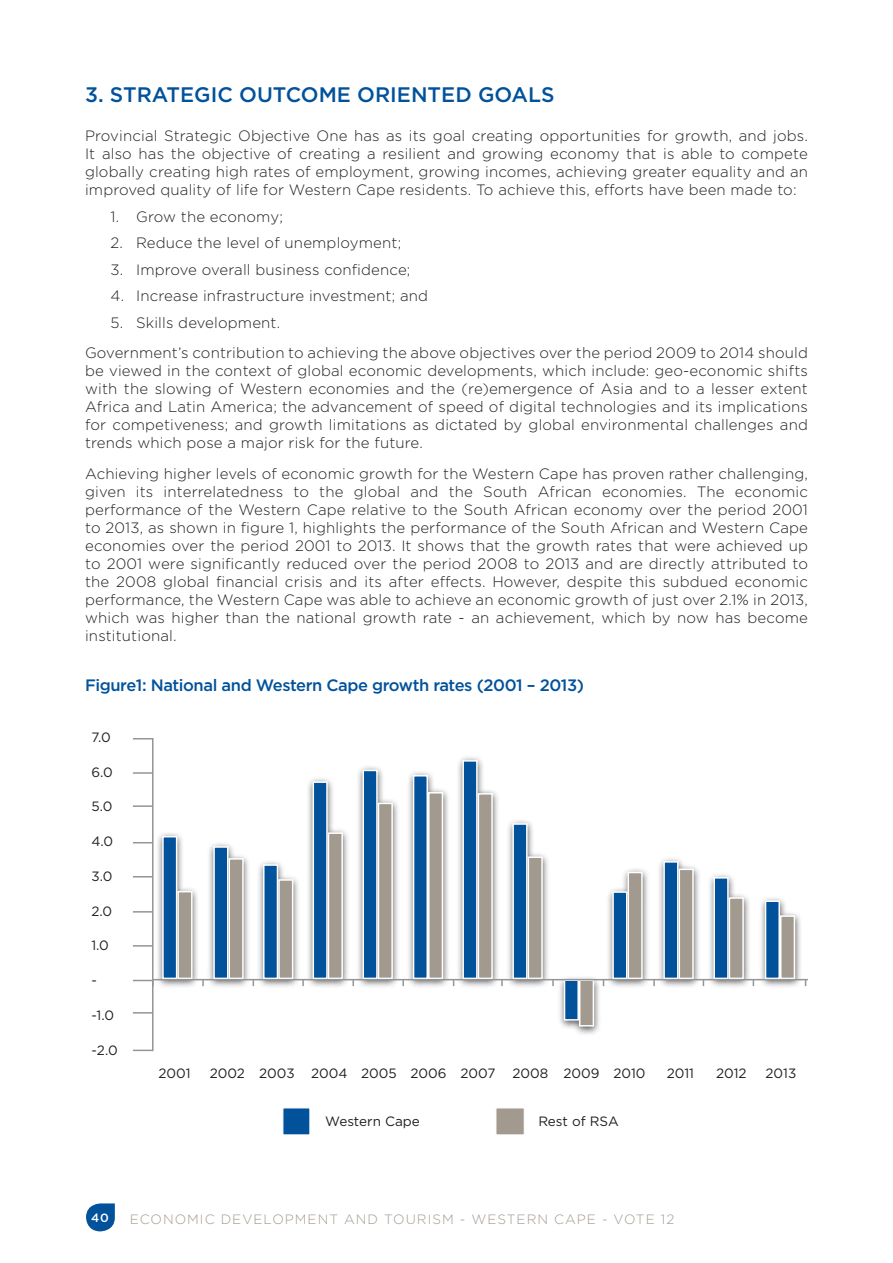
<style>
.page{position:relative;width:893px;height:1263px;background:#fff}
.page>*{position:absolute;margin:0;border:0;box-sizing:border-box;transform-origin:0 0}
.t1{font:500 21px "Gotham";color:#01529b}
.t2{font:500 16.5px "Gotham";letter-spacing:-.025em;color:#01529b}
.t3{font:300 15px/18px "Gotham";letter-spacing:.01em;color:#231f20;text-align:justify}
.t4{font:13.5px "Gotham";color:#231f20}
.t5{font:300 13.5px "Gotham";letter-spacing:.075em;color:#a39a8f}
.t6{font:500 12px "Gotham";color:#fff}
</style>
<div class="page">
<svg style="left:86px;top:1203px;width:29px;height:28px"></svg>
<hr style="left:133px;top:1049px;width:20px;height:2px;background:#939598">
<svg style="left:133px;top:1012px;width:19px;height:1px"></svg>
<svg style="left:133px;top:945px;width:19px;height:1px"></svg>
<svg style="left:133px;top:911px;width:19px;height:1px"></svg>
<svg style="left:133px;top:876px;width:19px;height:1px"></svg>
<svg style="left:133px;top:842px;width:19px;height:1px"></svg>
<hr style="left:133px;top:805px;width:20px;height:2px;background:#939598">
<hr style="left:133px;top:772px;width:20px;height:2px;background:#939598">
<svg style="left:133px;top:738px;width:19px;height:1px"></svg>
<hr style="left:152px;top:738px;width:2px;height:313px;background:#939598">
<div style="left:155px;top:754px;width:653px;height:287px;background:#231f20;opacity:.75"></div>
<div style="left:162px;top:836px;width:15px;height:143px;background:#01529b;border:2px solid #fff"></div>
<div style="left:213px;top:846px;width:15px;height:133px;background:#01529b;border:2px solid #fff"></div>
<div style="left:263px;top:864px;width:15px;height:115px;background:#01529b;border:2px solid #fff"></div>
<div style="left:313px;top:781px;width:15px;height:198px;background:#01529b;border:2px solid #fff"></div>
<div style="left:362px;top:770px;width:16px;height:209px;background:#01529b;border:2px solid #fff"></div>
<div style="left:413px;top:775px;width:15px;height:204px;background:#01529b;border:2px solid #fff"></div>
<div style="left:462px;top:760px;width:16px;height:219px;background:#01529b;border:2px solid #fff"></div>
<div style="left:512px;top:823px;width:16px;height:156px;background:#01529b;border:2px solid #fff"></div>
<div style="left:564px;top:979px;width:15px;height:41px;background:#01529b;border:2px solid #fff"></div>
<div style="left:612px;top:891px;width:15px;height:88px;background:#01529b;border:2px solid #fff"></div>
<div style="left:663px;top:861px;width:15px;height:118px;background:#01529b;border:2px solid #fff"></div>
<div style="left:713px;top:877px;width:16px;height:102px;background:#01529b;border:2px solid #fff"></div>
<div style="left:765px;top:900px;width:15px;height:79px;background:#01529b;border:2px solid #fff"></div>
<div style="left:177px;top:891px;width:16px;height:88px;background:#a39a8f;border:2px solid #fff"></div>
<div style="left:228px;top:858px;width:16px;height:121px;background:#a39a8f;border:2px solid #fff"></div>
<div style="left:278px;top:879px;width:15px;height:100px;background:#a39a8f;border:2px solid #fff"></div>
<div style="left:328px;top:832px;width:15px;height:147px;background:#a39a8f;border:2px solid #fff"></div>
<div style="left:378px;top:803px;width:15px;height:176px;background:#a39a8f;border:2px solid #fff"></div>
<div style="left:428px;top:792px;width:15px;height:187px;background:#a39a8f;border:2px solid #fff"></div>
<div style="left:478px;top:793px;width:15px;height:186px;background:#a39a8f;border:2px solid #fff"></div>
<div style="left:528px;top:856px;width:15px;height:123px;background:#a39a8f;border:2px solid #fff"></div>
<div style="left:579px;top:979px;width:15px;height:47px;background:#a39a8f;border:2px solid #fff"></div>
<div style="left:627px;top:872px;width:16px;height:107px;background:#a39a8f;border:2px solid #fff"></div>
<div style="left:678px;top:868px;width:16px;height:111px;background:#a39a8f;border:2px solid #fff"></div>
<div style="left:729px;top:897px;width:15px;height:82px;background:#a39a8f;border:2px solid #fff"></div>
<div style="left:780px;top:915px;width:15px;height:64px;background:#a39a8f;border:2px solid #fff"></div>
<svg style="left:653px;top:980px;width:2px;height:6px"></svg>
<svg style="left:552px;top:980px;width:2px;height:6px"></svg>
<svg style="left:501px;top:980px;width:2px;height:6px"></svg>
<svg style="left:402px;top:980px;width:2px;height:6px"></svg>
<svg style="left:352px;top:980px;width:2px;height:6px"></svg>
<svg style="left:302px;top:980px;width:2px;height:6px"></svg>
<svg style="left:202px;top:980px;width:2px;height:6px"></svg>
<svg style="left:133px;top:980px;width:21px;height:6px"></svg>
<hr style="left:152px;top:979px;width:656px;height:1px;background:#939598">
<div style="left:282px;top:1107px;width:28px;height:28px;background:#01529b;border:1px solid #fff"></div>
<div style="left:495px;top:1107px;width:30px;height:28px;background:#a39a8f;border:1px solid #fff"></div>
<h1 class="t1" style="left:85px;top:81px;width:471px">3. STRATEGIC OUTCOME ORIENTED GOALS</h1>
<p class="t3" style="left:85px;top:126px;width:724px">Provincial Strategic Objective One has as its goal creating opportunities for growth, and jobs.<br>It also has the objective of creating a resilient and growing economy that is able to compete globally creating high rates of employment, growing incomes, achieving greater equality and an improved quality of life for Western Cape residents. To achieve this, efforts have been made to:</p>
<p class="t3" style="left:111px;top:207px;width:174px">1. Grow the economy;</p>
<p class="t3" style="left:111px;top:233px;width:292px">2. Reduce the level of unemployment;</p>
<p class="t3" style="left:111px;top:260px;width:301px">3. I mprove overall business confidence;</p>
<p class="t3" style="left:111px;top:286px;width:319px">4. I ncrease infrastructure investment; and</p>
<p class="t3" style="left:85px;top:307px;width:724px;line-height:30.8px;text-indent:26px">5. Skills development.<br>Government’s contribution to achieving the above objectives over the period 2009 to 2014 should</p>
<p class="t3" style="left:85px;top:362px;width:724px">be viewed in the context of global economic developments, which include: geo-economic shifts with the slowing of Western economies and the (re)emergence of Asia and to a lesser extent Africa and Latin America; the advancement of speed of digital technologies and its implications for competiveness; and growth limitations as dictated by global environmental challenges and trends which pose a major risk for the future.</p>
<p class="t3" style="left:85px;top:464px;width:724px">Achieving higher levels of economic growth for the Western Cape has proven rather challenging, given its interrelatedness to the global and the South African economies. The economic performance of the Western Cape relative to the South African economy over the period 2001 to 2013, as shown in figure 1, highlights the performance of the South African and Western Cape economies over the period 2001 to 2013. It shows that the growth rates that were achieved up to 2001 were significantly reduced over the period 2008 to 2013 and are directly attributed to the 2008 global financial crisis and its after effects. However, despite this subdued economic performance, the Western Cape was able to achieve an economic growth of just over 2.1% in 2013, which was higher than the national growth rate - an achievement, which by now has become institutional.</p>
<p class="t2" style="left:85px;top:675px;width:500px">Figure1: National and Western Cape growth rates (2001 – 2013)</p>
<p class="t4" style="left:91px;top:728px;width:21px">7.0</p>
<p class="t4" style="left:91px;top:763px;width:23px">6.0</p>
<p class="t4" style="left:91px;top:798px;width:22px">5.0</p>
<p class="t4" style="left:91px;top:833px;width:23px">4.0</p>
<p class="t4" style="left:91px;top:867px;width:22px">3.0</p>
<p class="t4" style="left:91px;top:902px;width:22px">2.0</p>
<p class="t4" style="left:91px;top:937px;width:19px">1.0</p>
<p class="t4" style="left:91px;top:972px;width:7px">-</p>
<p class="t4" style="left:91px;top:1006px;width:24px">-1.0</p>
<p class="t4" style="left:91px;top:1041px;width:28px">-2.0</p>
<p class="t4" style="left:158px;top:1065px;width:34px">2001</p>
<p class="t4" style="left:210px;top:1065px;width:287px">2002 2003 2004 2005 2006 2007</p>
<p class="t4" style="left:512px;top:1065px;width:135px">2008 2009 2010</p>
<p class="t4" style="left:667px;top:1065px;width:29px">2011</p>
<p class="t4" style="left:716px;top:1065px;width:32px">2012</p>
<p class="t4" style="left:765px;top:1065px;width:32px">2013</p>
<p class="t4" style="left:325px;top:1112px;width:96px">Western Cape</p>
<p class="t4" style="left:538px;top:1112px;width:82px">Rest of RSA</p>
<p class="t6" style="left:91px;top:1210px;width:19px">40</p>
<p class="t5" style="left:130px;top:1210px;width:546px">Economic development and tourism - western cape - Vote 12</p>
</div>
